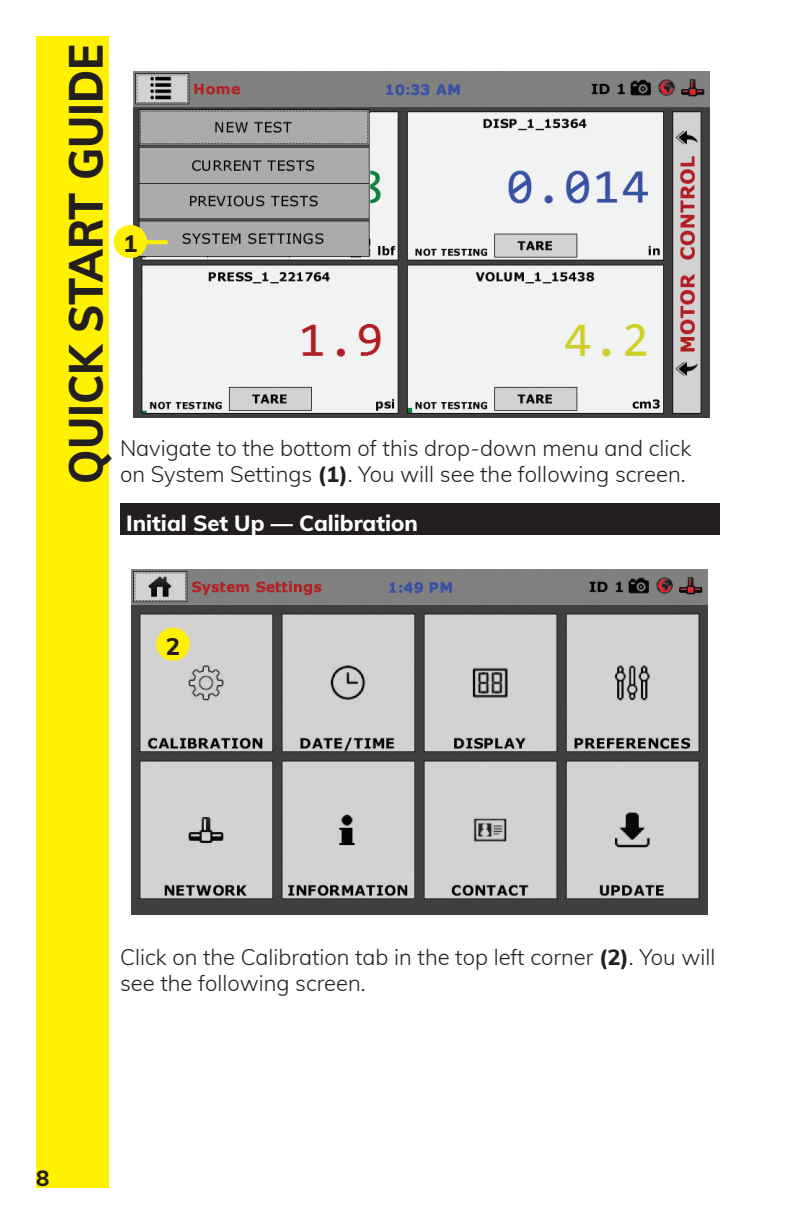
<style>
.page{position:relative;width:792px;height:1224px;background:#fff}
.page>*{position:absolute;margin:0;border:0;box-sizing:border-box;transform-origin:0 0}
.t1{font:800 48px "Muli";color:#231f20;scale:.9 1}
.t2{font:800 24px "Muli";color:#231f20}
.The_Body{font:300 22px/26px "Muli";color:#231f20}
.Sub_Heads{font:800 22px "Muli";color:#fff}
.t3{font:800 22px "Muli";color:#231f20}
.s1{font-weight:800}
</style>
<div class="page">
<div style="left:36px;top:36px;width:73px;height:1152px;background:#fff101"></div>
<img style="left:134px;top:72px;width:576px;height:346px">
<img style="left:131px;top:569px;width:576px;height:346px">
<div style="left:156px;top:628px;width:34px;height:33px;background:#fff101;border-radius:50%"></div>
<div style="left:114px;top:225px;width:33px;height:33px;background:#fff101;border-radius:50%"></div>
<svg style="left:147px;top:240px;width:21px;height:4px"></svg>
<div style="left:120px;top:503px;width:600px;height:32px;background:#231f20"></div>
<h1 class="t1" style="left:50px;top:484px;width:490px;rotate:-90deg">QUICK START GUIDE</h1>
<p class="t2" style="left:123px;top:226px;width:16px">1</p>
<p class="The_Body" style="left:120px;top:434px;width:573px">Navigate to the bottom of this drop-down menu and click on System Settings <span class="s1">(1)</span>. You will see the following screen.</p>
<p class="Sub_Heads" style="left:126px;top:507px;width:293px">Initial Set Up — Calibration</p>
<p class="t2" style="left:166px;top:628px;width:16px">2</p>
<p class="t3" style="left:36px;top:1162px;width:15px">8</p>
<p class="The_Body" style="left:120px;top:943px;width:597px">Click on the Calibration tab in the top left corner <span class="s1">(2)</span>. You will see the following screen.</p>
</div>
